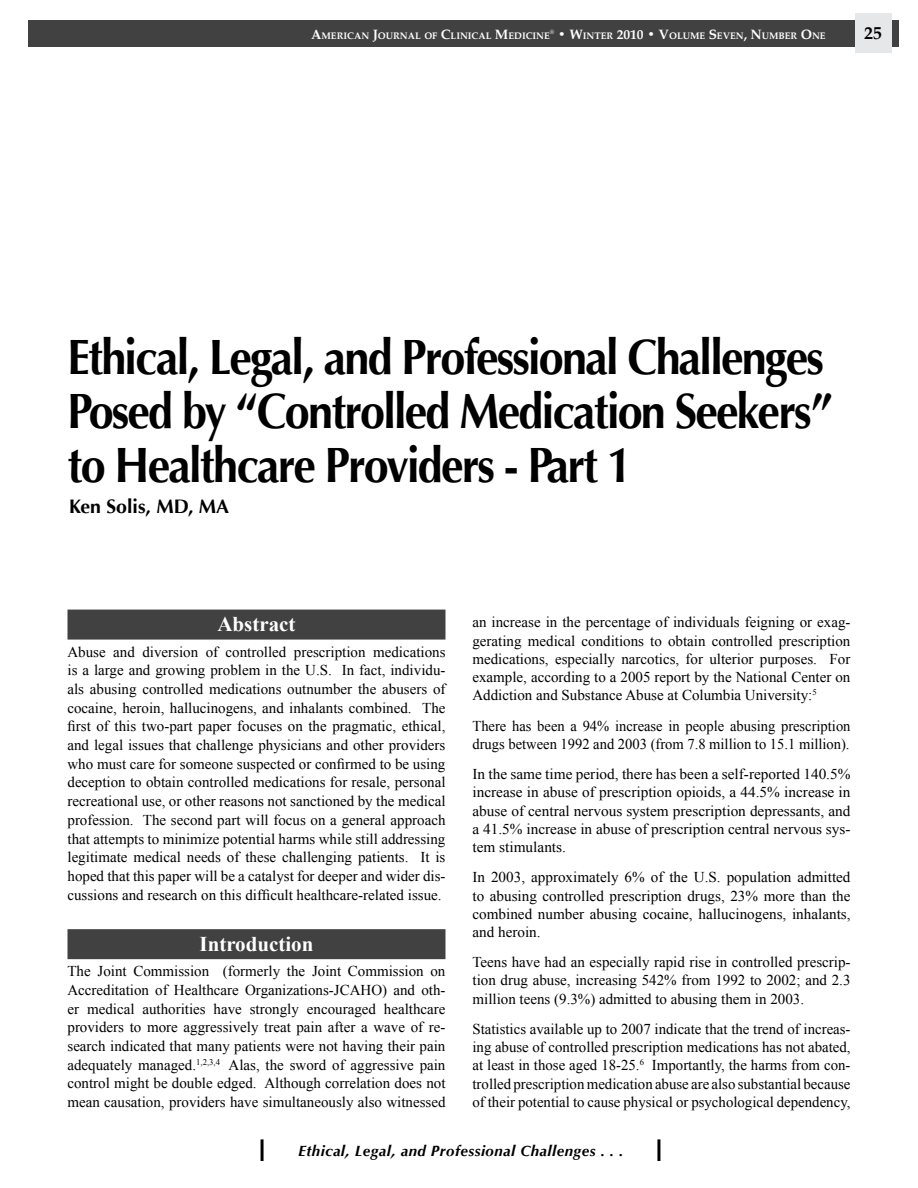
<style>
.page{position:relative;width:918px;height:1188px;background:#fff}
.page>*{position:absolute;margin:0;border:0;box-sizing:border-box;transform-origin:0 0}
.t1{font:700 49.5px/54px "Optima";letter-spacing:-.04em;color:#000;scale:.91 1}
.t2{font:700 21px "Times New Roman";color:#fff}
.t3{font:700 19.5px "Optima";color:#000}
.t4{font:700 18px "Palatino";color:#000}
.t5{font:15px/18.8px "Times New Roman";color:#000;text-align:justify}
.t6{font:italic 700 15px "Optima";letter-spacing:.03em;color:#000}
.t7{font:700 9.45px "Palatino";color:#fff}
.s1{font-size:13.5px}
</style>
<div class="page">
<div style="left:28px;top:20px;width:870px;height:27px;background:#414142"></div>
<div style="left:855px;top:14px;width:37px;height:39px;background:#e6e7e8"></div>
<hr style="left:261px;top:1139px;width:3px;height:22px;background:#000">
<hr style="left:657px;top:1139px;width:3px;height:22px;background:#000">
<div style="left:68px;top:610px;width:378px;height:30px;background:#414142"></div>
<div style="left:68px;top:929px;width:378px;height:30px;background:#414142"></div>
<p class="t7" style="left:311px;top:27px;width:516px"><span class="s1">A</span>MERICAN <span class="s1">J</span>OURNAL OF <span class="s1">C</span>LINICAL <span class="s1">M</span>EDICINE<sup>®</sup> <span class="s1">• W</span>INTER <span class="s1">2010 • V</span>OLUME <span class="s1">S</span>EVEN<span class="s1">, N</span>UMBER <span class="s1">O</span>NE</p>
<p class="t4" style="left:864px;top:18px;width:19px">25</p>
<h1 class="t1" style="left:68px;top:331px;width:842px">Ethical, Legal, and Professional Challenges<br>Posed by “Controlled Medication Seekers” to Healthcare Providers - Part 1</h1>
<h3 class="t3" style="left:69px;top:495px;width:161px">Ken Solis, MD, MA</h3>
<h2 class="t2" style="left:217px;top:610px;width:80px">Abstract</h2>
<p class="t5" style="left:68px;top:642px;width:380px">Abuse and diversion of controlled prescription medications is a large and growing problem in the U.S. In fact, individu&shy;als abusing controlled medications outnumber the abusers of cocaine, heroin, hallucinogens, and inhalants combined. The first of this two-part paper focuses on the pragmatic, ethical, and legal issues that challenge physicians and other providers who must care for someone suspected or confirmed to be using deception to obtain controlled medications for resale, personal recreational use, or other reasons not sanctioned by the medical profession. The second part will focus on a general approach that attempts to minimize potential harms while still addressing legitimate medical needs of these challenging patients. It is hoped that this paper will be a catalyst for deeper and wider dis&shy;cussions and research on this difficult healthcare-related issue.</p>
<h2 class="t2" style="left:200px;top:929px;width:115px">Introduction</h2>
<p class="t5" style="left:67px;top:962px;width:380px">The Joint Commission (formerly the Joint Commission on Accreditation of Healthcare Organizations-JCAHO) and oth&shy;er medical authorities have strongly encouraged healthcare providers to more aggressively treat pain after a wave of re&shy;search indicated that many patients were not having their pain adequately managed.<sup>1,2,3,4</sup> Alas, the sword of aggressive pain control might be double edged. Although correlation does not mean causation, providers have simultaneously also witnessed</p>
<p class="t5" style="left:472px;top:613px;width:379px;line-height:18.3px">an increase in the percentage of individuals feigning or exag&shy;gerating medical conditions to obtain controlled prescription medications, especially narcotics, for ulterior purposes. For example, according to a 2005 report by the National Center on Addiction and Substance Abuse at Columbia University:<sup>5</sup></p>
<p class="t5" style="left:472px;top:716px;width:380px;line-height:18.3px">There has been a 94% increase in people abusing prescription drugs between 1992 and 2003 (from 7.8 million to 15.1 million).</p>
<p class="t5" style="left:472px;top:765px;width:380px;line-height:18.3px">In the same time period, there has been a self-reported 140.5% increase in abuse of prescription opioids, a 44.5% increase in abuse of central nervous system prescription depressants, and a 41.5% increase in abuse of prescription central nervous sys&shy;tem stimulants.</p>
<p class="t5" style="left:472px;top:868px;width:380px;line-height:18.3px">In 2003, approximately 6% of the U.S. population admitted to abusing controlled prescription drugs, 23% more than the combined number abusing cocaine, hallucinogens, inhalants, and heroin.</p>
<p class="t5" style="left:472px;top:953px;width:380px;line-height:18.3px">Teens have had an especially rapid rise in controlled prescrip&shy;tion drug abuse, increasing 542% from 1992 to 2002; and 2.3 million teens (9.3%) admitted to abusing them in 2003.</p>
<p class="t5" style="left:472px;top:1020px;width:380px;line-height:18.3px">Statistics available up to 2007 indicate that the trend of increas&shy;ing abuse of controlled prescription medications has not abated, at least in those aged 18-25.<sup>6</sup> Importantly, the harms from con&shy;trolled prescription medication abuse are also substantial because of their potential to cause physical or psychological dependency,</p>
<p class="t6" style="left:298px;top:1142px;width:327px">Ethical, Legal, and Professional Challenges . . .</p>
</div>
